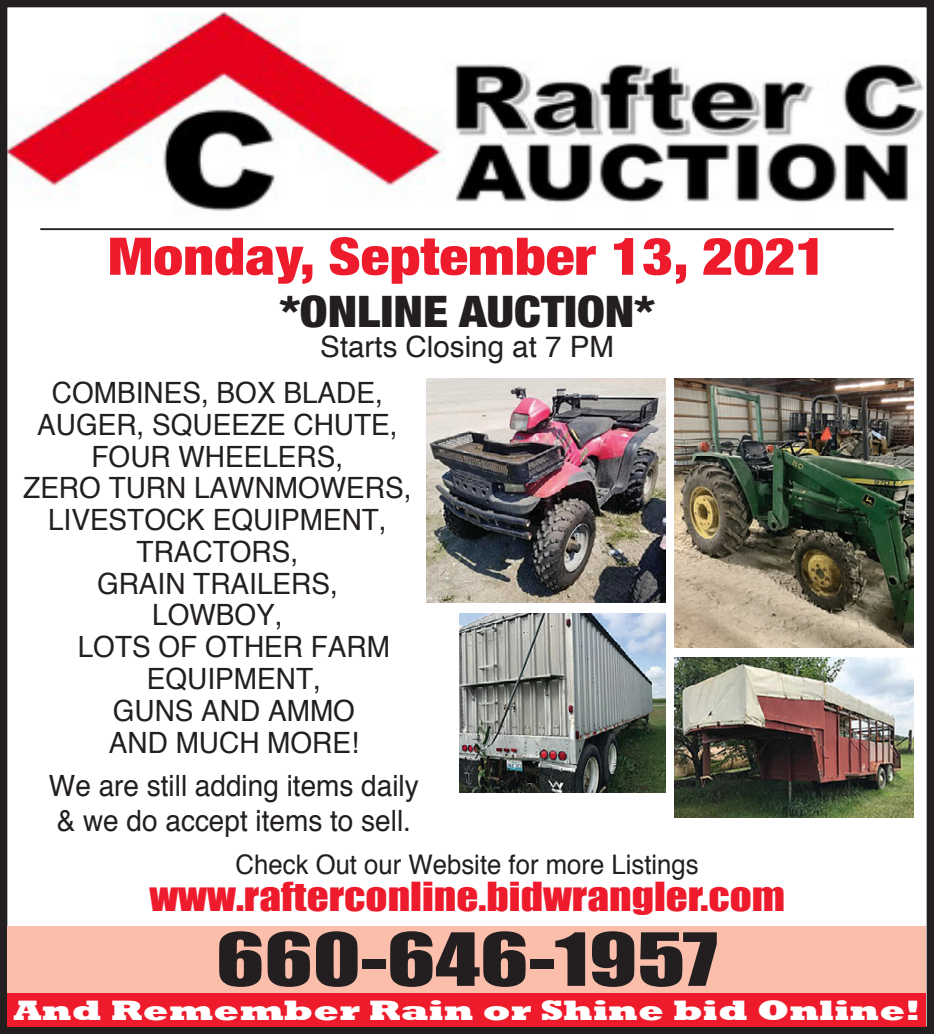
<style>
.page{position:relative;width:934px;height:1034px;background:#fff}
.page>*{position:absolute;margin:0;border:0;box-sizing:border-box;transform-origin:0 0}
.t1{font:67.75px "Impact";color:#231f20;scale:1.32 1}
.t2{font:900 condensed 51.75px "Helvetica Neue";color:#ee1b2c;scale:1.15 1}
.t3{font:900 condensed 43.25px "Helvetica Neue";color:#231f20;scale:1.15 1}
.t4{font:36.75px "Impact";color:#ee1b2c;scale:1.17 1}
.t5{font:condensed 29.5px "Helvetica";color:#231f20;scale:1.22 1}
.t6{font:condensed 29.25px/34.2px "Helvetica";color:#231f20;scale:1.16 1}
.t7{font:800 28.75px "Rockwell";color:#fff;scale:1.29 1}
.t8{font:condensed 27px "Helvetica";color:#231f20;scale:1.16 1}
</style>
<div class="page">
<img style="left:8px;top:13px;width:916px;height:218px">
<div style="left:0;top:0;width:934px;height:1033px;border:7px solid #231f20"></div>
<div style="left:7px;top:925px;width:919px;height:67px;background:#fabeab"></div>
<div style="left:7px;top:993px;width:919px;height:33px;background:#ee1b2c"></div>
<hr style="left:40px;top:228px;width:853px;height:2px;background:#231f20">
<img style="left:674px;top:657px;width:239px;height:160px">
<img style="left:460px;top:613px;width:205px;height:179px">
<img style="left:427px;top:378px;width:238px;height:224px">
<img style="left:674px;top:378px;width:239px;height:269px">
<h2 class="t2" style="left:108px;top:214px;width:626px">Monday, September 13, 2021</h2>
<h3 class="t3" style="left:280px;top:276px;width:328px">*ONLINE AUCTION*</h3>
<p class="t5" style="left:320px;top:328px;width:242px">Starts Closing at 7 PM</p>
<p class="t6" style="left:52px;top:375px;width:287px">COMBINES, BOX BLADE,</p>
<p class="t6" style="left:37px;top:406px;width:312px">AUGER, SQUEEZE CHUTE,</p>
<p class="t6" style="left:92px;top:438px;width:218px">FOUR WHEELERS,</p>
<p class="t6" style="left:23px;top:470px;width:336px">ZERO TURN LAWNMOWERS,</p>
<p class="t6" style="left:48px;top:502px;width:293px">LIVESTOCK EQUIPMENT,</p>
<p class="t6" style="left:137px;top:533px;width:141px">TRACTORS,</p>
<p class="t6" style="left:97px;top:565px;width:209px">GRAIN TRAILERS,</p>
<p class="t6" style="left:152px;top:597px;width:114px">LOWBOY,</p>
<p class="t6" style="left:78px;top:629px;width:271px">LOTS OF OTHER FARM</p>
<p class="t6" style="left:147px;top:660px;width:151px">EQUIPMENT,</p>
<p class="t6" style="left:113px;top:692px;width:210px">GUNS AND AMMO</p>
<p class="t6" style="left:109px;top:724px;width:217px">AND MUCH MORE!</p>
<p class="t6" style="left:49px;top:767px;width:320px">We are still adding items daily &amp; we do accept items to sell.</p>
<p class="t8" style="left:236px;top:847px;width:401px">Check Out our Website for more Listings</p>
<p class="t4" style="left:149px;top:867px;width:545px">www.rafterconline.bidwrangler.com</p>
<h1 class="t1" style="left:216px;top:906px;width:381px">660-646-1957</h1>
<p class="t7" style="left:14px;top:993px;width:704px">And Remember Rain or Shine bid Online!</p>
</div>
